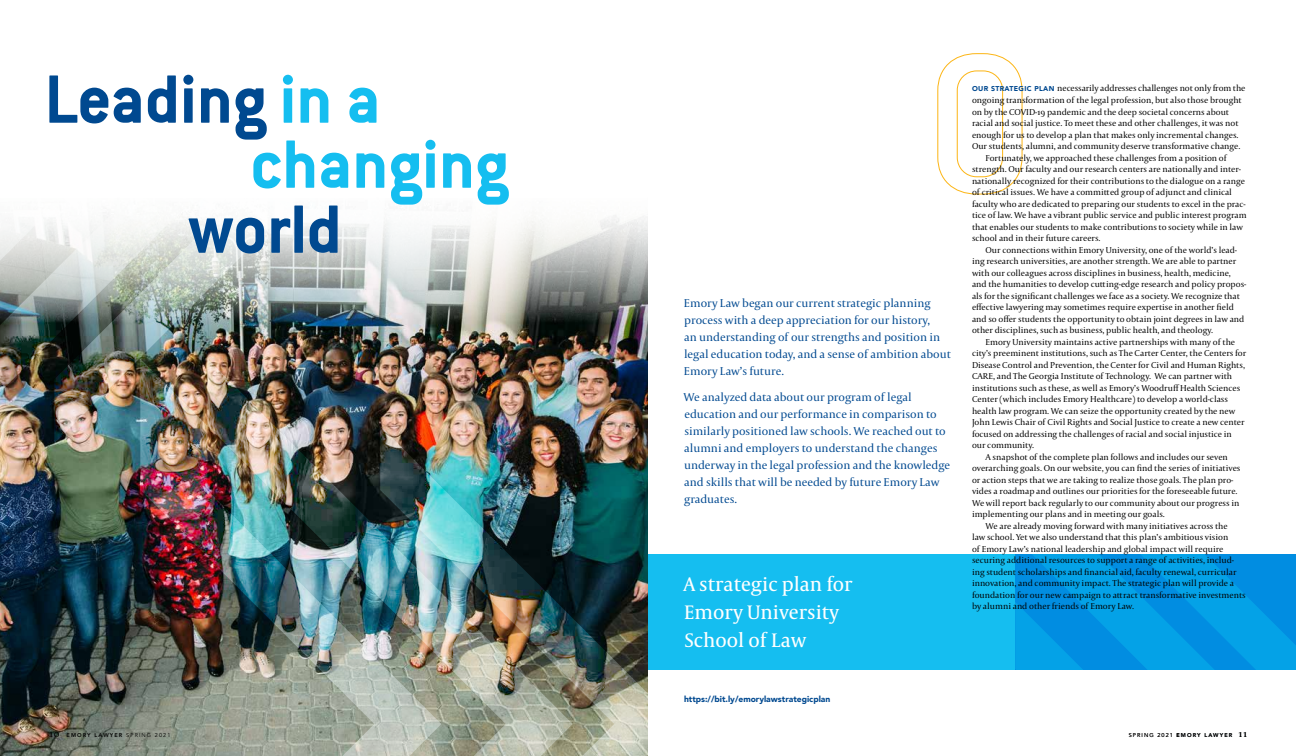
<style>
.page{position:relative;width:1296px;height:756px;background:#fff}
.page>*{position:absolute;margin:0;border:0;box-sizing:border-box;transform-origin:0 0}
.t1{font:700 75px/65px "Conduit ITC";letter-spacing:-.005em;color:#15bef0}
.t2{font:700 75px "Conduit ITC";letter-spacing:-.005em;color:#004990}
.t3{font:20px/28px "Capitolium News 2";color:#fff}
.t4{font:12px/17px "Capitolium 2";color:#004990}
.t5{font:9px "Capitolium 2";color:#000}
.t6{font:900 8.5px "Avenir";color:#004990}
.t7{font:800 5.5px "Avenir";letter-spacing:.2em;color:#000}
.s1{color:#004990}
.s2{font-family:"Avenir";font-weight:900;font-size:7px;color:#004990}
.s3{font-family:"Capitolium 2";font-weight:400;font-size:10.5px}
.s4{font-weight:400}
</style>
<div class="page">
<div style="left:648px;top:554px;width:648px;height:116px;background:#15bef0"></div>
<img style="left:0;top:215px;width:648px;height:541px">
<svg style="left:937px;top:53px;width:86px;height:142px"></svg>
<img style="left:0;top:214px;width:353px;height:230px">
<img style="left:140px;top:359px;width:508px;height:397px">
<svg style="left:1015px;top:554px;width:281px;height:116px;background:#0298e4"></svg>
<h1 class="t1" style="left:250px;top:65px;width:260px;text-indent:-206px"><span class="s1">Leading</span> in a changing</h1>
<h1 class="t2" style="left:188px;top:185px;width:155px">world</h1>
<h3 class="t4" style="left:684px;top:294px;width:268px">Emory Law began our current strategic planning process with a deep appreciation for our history,<br>an understanding of our strengths and position in legal education today, and a sense of ambition about Emory Law’s future.</h3>
<p class="t4" style="left:684px;top:388px;width:268px">We analyzed data about our program of legal education and our performance in comparison to similarly positioned law schools. We reached out to alumni and employers to understand the changes underway in the legal profession and the knowledge and skills that will be needed by future Emory Law graduates.</p>
<h2 class="t3" style="left:684px;top:569px;width:171px">A strategic plan for<br>Emory University<br>School of Law</h2>
<p class="t6" style="left:684px;top:694px;width:148px">https://bit.ly/emorylawstrategicplan</p>
<p class="t5" style="left:972px;top:83px;width:275px"><span class="s2">OUR STRATEGIC PLAN</span> necessarily addresses challenges not only from the</p>
<p class="t5" style="left:972px;top:94px;width:271px">ongoing transformation of the legal profession, but also those brought</p>
<p class="t5" style="left:972px;top:106px;width:259px">on by the COVID-19 pandemic and the deep societal concerns about</p>
<p class="t5" style="left:972px;top:117px;width:268px">racial and social justice. To meet these and other challenges, it was not</p>
<p class="t5" style="left:972px;top:129px;width:268px">enough for us to develop a plan that makes only incremental changes.</p>
<p class="t5" style="left:972px;top:140px;width:270px">Our students, alumni, and community deserve transformative change.</p>
<p class="t5" style="left:986px;top:152px;width:243px">Fortunately, we approached these challenges from a position of</p>
<p class="t5" style="left:972px;top:163px;width:271px">strength. Our faculty and our research centers are nationally and inter-</p>
<p class="t5" style="left:972px;top:175px;width:275px">nationally recognized for their contributions to the dialogue on a range</p>
<p class="t5" style="left:972px;top:186px;width:261px">of critical issues. We have a committed group of adjunct and clinical</p>
<p class="t5" style="left:972px;top:198px;width:275px">faculty who are dedicated to preparing our students to excel in the prac-</p>
<p class="t5" style="left:972px;top:209px;width:276px">tice of law. We have a vibrant public service and public interest program</p>
<p class="t5" style="left:972px;top:221px;width:273px">that enables our students to make contributions to society while in law</p>
<p class="t5" style="left:972px;top:232px;width:130px">school and in their future careers.</p>
<p class="t5" style="left:986px;top:244px;width:253px">Our connections within Emory University, one of the world’s lead-</p>
<p class="t5" style="left:972px;top:255px;width:266px">ing research universities, are another strength. We are able to partner</p>
<p class="t5" style="left:972px;top:267px;width:260px">with our colleagues across disciplines in business, health, medicine,</p>
<p class="t5" style="left:972px;top:278px;width:276px">and the humanities to develop cutting-edge research and policy propos-</p>
<p class="t5" style="left:972px;top:290px;width:269px">als for the significant challenges we face as a society. We recognize that</p>
<p class="t5" style="left:972px;top:301px;width:263px">effective lawyering may sometimes require expertise in another field</p>
<p class="t5" style="left:972px;top:313px;width:274px">and so offer students the opportunity to obtain joint degrees in law and</p>
<p class="t5" style="left:972px;top:324px;width:243px">other disciplines, such as business, public health, and theology.</p>
<p class="t5" style="left:986px;top:336px;width:251px">Emory University maintains active partnerships with many of the</p>
<p class="t5" style="left:972px;top:347px;width:276px">city’s preeminent institutions, such as The Carter Center, the Centers for</p>
<p class="t5" style="left:972px;top:359px;width:274px">Disease Control and Prevention, the Center for Civil and Human Rights,</p>
<p class="t5" style="left:972px;top:370px;width:262px">CARE, and The Georgia Institute of Technology. We can partner with</p>
<p class="t5" style="left:972px;top:382px;width:270px">institutions such as these, as well as Emory’s Woodruff Health Sciences</p>
<p class="t5" style="left:972px;top:393px;width:257px">Center (which includes Emory Healthcare) to develop a world-class</p>
<p class="t5" style="left:972px;top:405px;width:265px">health law program. We can seize the opportunity created by the new</p>
<p class="t5" style="left:972px;top:416px;width:274px">John Lewis Chair of Civil Rights and Social Justice to create a new center</p>
<p class="t5" style="left:972px;top:428px;width:261px">focused on addressing the challenges of racial and social injustice in</p>
<p class="t5" style="left:972px;top:439px;width:64px">our community.</p>
<p class="t5" style="left:986px;top:451px;width:244px">A snapshot of the complete plan follows and includes our seven</p>
<p class="t5" style="left:972px;top:462px;width:270px">overarching goals. On our website, you can find the series of initiatives</p>
<p class="t5" style="left:972px;top:474px;width:263px">or action steps that we are taking to realize those goals. The plan pro-</p>
<p class="t5" style="left:972px;top:485px;width:267px">vides a roadmap and outlines our priorities for the foreseeable future.</p>
<p class="t5" style="left:972px;top:497px;width:269px">We will report back regularly to our community about our progress in</p>
<p class="t5" style="left:972px;top:508px;width:194px">implementing our plans and in meeting our goals.</p>
<p class="t5" style="left:986px;top:520px;width:244px">We are already moving forward with many initiatives across the</p>
<p class="t5" style="left:972px;top:531px;width:258px">law school. Yet we also understand that this plan’s ambitious vision</p>
<p class="t5" style="left:972px;top:543px;width:253px">of Emory Law’s national leadership and global impact will require</p>
<p class="t5" style="left:972px;top:554px;width:264px">securing additional resources to support a range of activities, includ-</p>
<p class="t5" style="left:972px;top:566px;width:266px">ing student scholarships and financial aid, faculty renewal, curricular</p>
<p class="t5" style="left:972px;top:577px;width:264px">innovation, and community impact. The strategic plan will provide a</p>
<p class="t5" style="left:972px;top:589px;width:275px">foundation for our new campaign to attract transformative investments</p>
<p class="t5" style="left:972px;top:600px;width:163px">by alumni and other friends of Emory Law.</p>
<p class="t7" style="left:49px;top:732px;width:123px"><span class="s3">10</span> EMORY LAWYER <span class="s4">SPRING 2021</span></p>
<p class="t7" style="left:1129px;top:732px;width:120px"><span class="s4">SPRING 2021</span> EMORY LAWYER <span class="s3">11</span></p>
</div>
